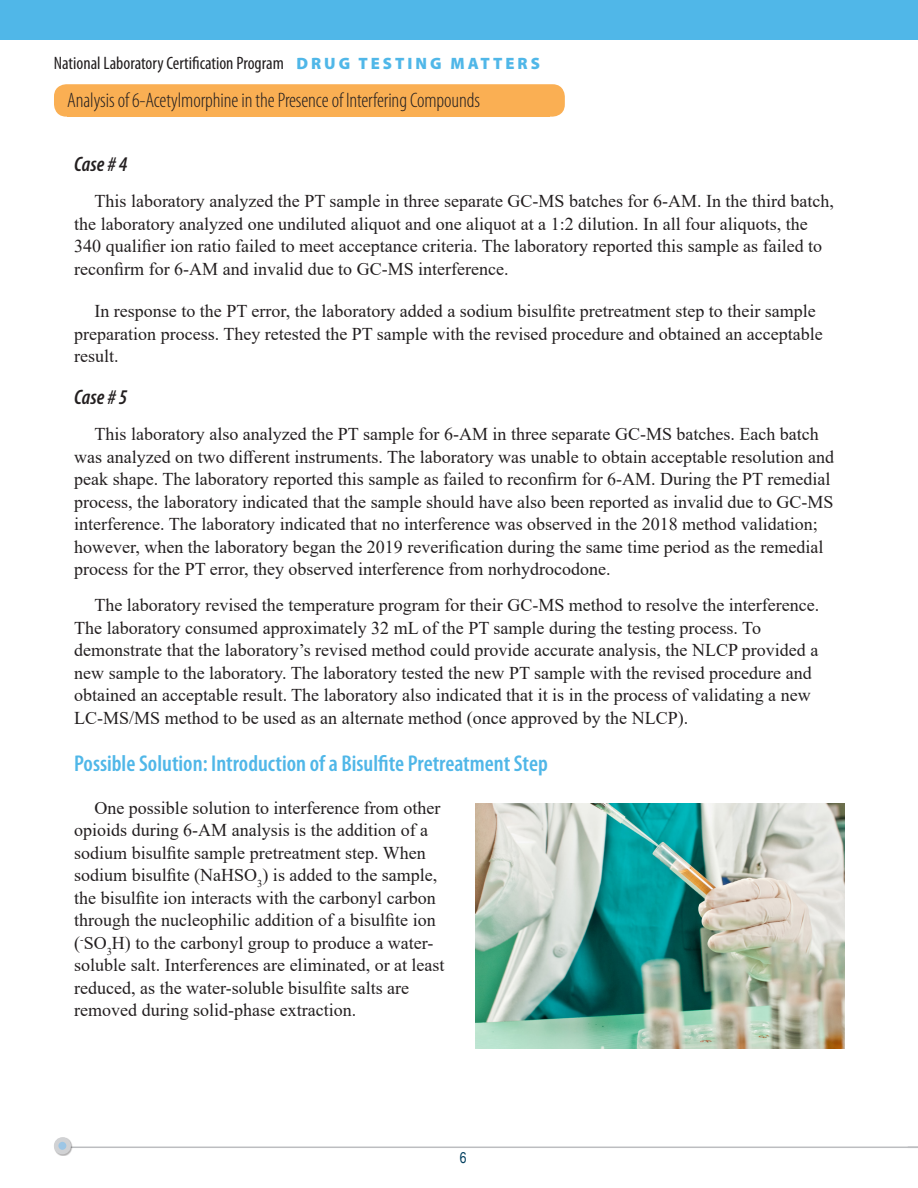
<style>
.page{position:relative;width:918px;height:1188px;background:#fff}
.page>*{position:absolute;margin:0;border:0;box-sizing:border-box;transform-origin:0 0}
.subhead_1{font:600 condensed 22.95px "Myriad Pro";color:#50b7e8}
.t1{font:300 condensed 21px "Myriad Pro";letter-spacing:-.005em;color:#231f20}
.t2{font:italic 600 condensed 21px "Myriad Pro";color:#231f20}
.Bodytext{font:18px/22.5px "Times New Roman";color:#231f20}
.t3{font:condensed 18px "Myriad Pro";color:#231f20}
.t4{font:15px "Arial Narrow";color:#003e5e}
.s1{font-weight:900;font-stretch:normal;font-size:16.5px;color:#50b7e8}
</style>
<div class="page">
<hr style="left:68px;top:1147px;width:850px;height:1px;background:#bcbdc0">
<div style="left:54px;top:1138px;width:19px;height:18px;background:#231f20;opacity:.35"></div>
<div style="left:56px;top:1140px;width:13px;height:12px;background:#9dc6e5;border-radius:50%"></div>
<div style="left:54px;top:1137px;width:17px;height:17px;border:4px solid #d1d2d4;border-radius:50%"></div>
<div style="left:0;top:0;width:918px;height:40px;background:#50b7e8"></div>
<div style="left:54px;top:84px;width:511px;height:33px;background:#faaf53;border-radius:12px"></div>
<img style="left:475px;top:803px;width:369px;height:246px">
<p class="t3" style="left:54px;top:54px;width:488px">National Laboratory Certification Program <span class="s1">D R U G T E S T I N G M AT T E R S</span></p>
<p class="t1" style="left:67px;top:89px;width:414px">Analysis of 6-Acetylmorphine in the Presence of Interfering Compounds</p>
<p class="t2" style="left:74px;top:153px;width:55px">Case # 4</p>
<p class="Bodytext" style="left:74px;top:189px;width:761px;text-indent:20px">This laboratory analyzed the PT sample in three separate GC-MS batches for 6-AM. In the third batch, the laboratory analyzed one undiluted aliquot and one aliquot at a 1:2 dilution. In all four aliquots, the 340 qualifier ion ratio failed to meet acceptance criteria. The laboratory reported this sample as failed to reconfirm for 6-AM and invalid due to GC-MS interference.</p>
<p class="Bodytext" style="left:74px;top:299px;width:750px;text-indent:20px">In response to the PT error, the laboratory added a sodium bisulfite pretreatment step to their sample preparation process. They retested the PT sample with the revised procedure and obtained an acceptable result.</p>
<p class="t2" style="left:74px;top:386px;width:55px">Case # 5</p>
<p class="Bodytext" style="left:74px;top:422px;width:761px;text-indent:20px">This laboratory also analyzed the PT sample for 6-AM in three separate GC-MS batches. Each batch was analyzed on two different instruments. The laboratory was unable to obtain acceptable resolution and peak shape. The laboratory reported this sample as failed to reconfirm for 6-AM. During the PT remedial process, the laboratory indicated that the sample should have also been reported as invalid due to GC-MS interference. The laboratory indicated that no interference was observed in the 2018 method validation; however, when the laboratory began the 2019 reverification during the same time period as the remedial process for the PT error, they observed interference from norhydrocodone.</p>
<p class="Bodytext" style="left:74px;top:593px;width:747px;text-indent:20px">The laboratory revised the temperature program for their GC-MS method to resolve the interference.<br>The laboratory consumed approximately 32 mL of the PT sample during the testing process. To demonstrate that the laboratory’s revised method could provide accurate analysis, the NLCP provided a new sample to the laboratory. The laboratory tested the new PT sample with the revised procedure and obtained an acceptable result. The laboratory also indicated that it is in the process of validating a new LC-MS/MS method to be used as an alternate method (once approved by the NLCP).</p>
<p class="subhead_1" style="left:74px;top:751px;width:475px">Possible Solution: Introduction of a Bisulfite Pretreatment Step</p>
<p class="Bodytext" style="left:74px;top:796px;width:372px;text-indent:20px">One possible solution to interference from other opioids during 6-AM analysis is the addition of a sodium bisulfite sample pretreatment step. When sodium bisulfite (NaHSO<sub>3</sub>) is added to the sample, the bisulfite ion interacts with the carbonyl carbon through the nucleophilic addition of a bisulfite ion (<sup>-</sup>SO<sub>3</sub>H) to the carbonyl group to produce a water&shy;soluble salt. Interferences are eliminated, or at least reduced, as the water-soluble bisulfite salts are removed during solid-phase extraction.</p>
<p class="t4" style="left:460px;top:1147px;width:8px">6</p>
</div>
